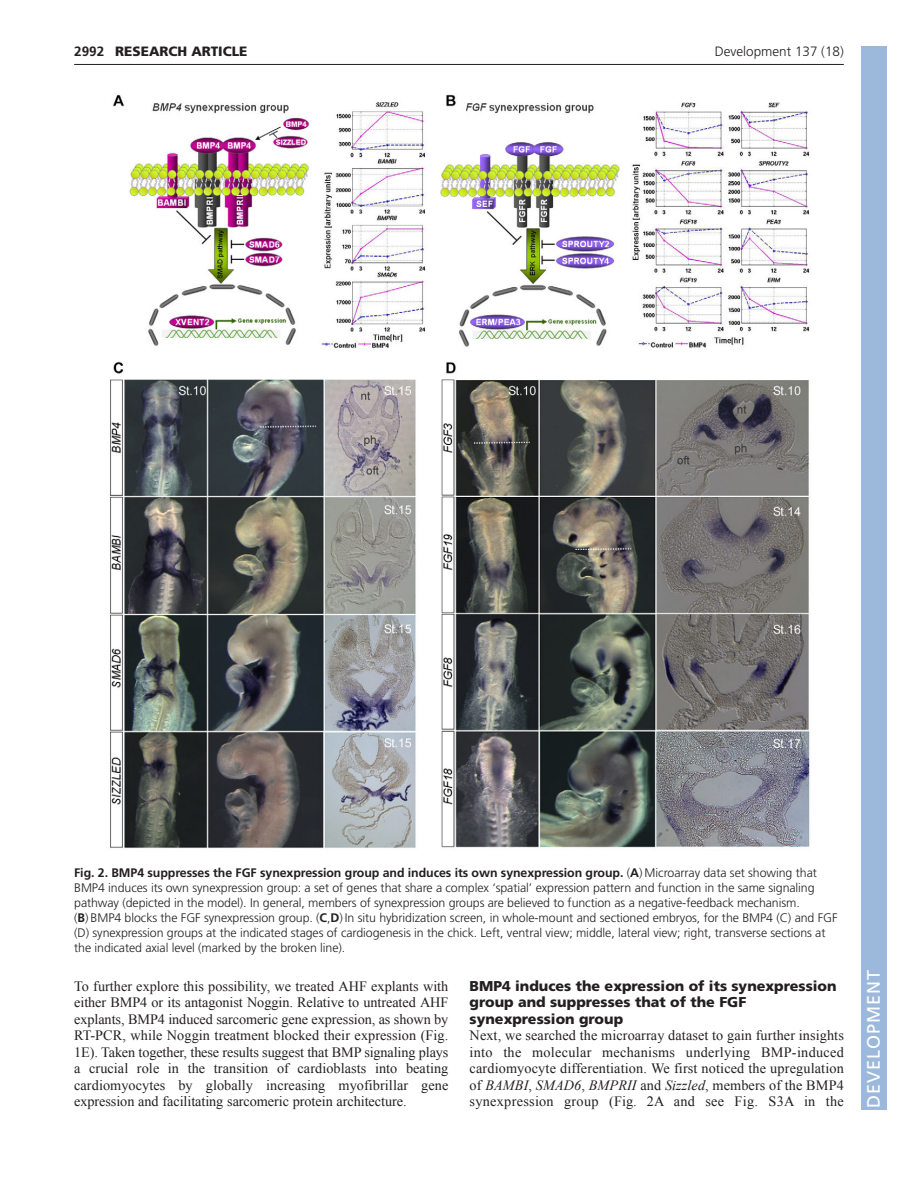
<style>
.page{position:relative;width:918px;height:1188px;background:#fff}
.page>*{position:absolute;margin:0;border:0;box-sizing:border-box;transform-origin:0 0}
.t1{font:18px "Frutiger LT Std";letter-spacing:.055em;color:#fff}
.t2{font:14.25px/16.5px "Times New Roman";color:#231f20;text-align:justify}
.t3{font:900 14.25px/16.5px "Frutiger LT Std";color:#231f20}
.t4{font:300 13.5px "Frutiger LT Std";color:#231f20}
.t5{font:900 13.5px "Frutiger LT Std";color:#231f20}
.t6{font:700 13.5px "Frutiger LT Std";color:#231f20}
.t7{font:300 12.3px/15px "Frutiger LT Std";letter-spacing:-.005em;color:#231f20}
.s1{font-weight:700}
.s2{font-style:italic}
</style>
<div class="page">
<hr style="left:74px;top:64px;width:770px;height:1px;background:#231f20">
<img style="left:110px;top:94px;width:700px;height:755px">
<div style="left:861px;top:46px;width:25px;height:1064px;background:#9cb9db"></div>
<p class="t6" style="left:74px;top:46px;width:32px">2992</p>
<p class="t5" style="left:115px;top:46px;width:134px">RESEARCH ARTICLE</p>
<p class="t4" style="left:715px;top:46px;width:131px">Development 137 (18)</p>
<p class="t7" style="left:74px;top:866px;width:765px"><span class="s1">Fig. 2. BMP4 suppresses the FGF synexpression group and induces its own synexpression group.</span> (<span class="s1">A</span>) Microarray data set showing that BMP4 induces its own synexpression group: a set of genes that share a complex ‘spatial’ expression pattern and function in the same signaling pathway (depicted in the model). In general, members of synexpression groups are believed to function as a negative-feedback mechanism.<br>(<span class="s1">B</span>) BMP4 blocks the FGF synexpression group. (<span class="s1">C</span>,<span class="s1">D</span>) In situ hybridization screen, in whole-mount and sectioned embryos, for the BMP4 (C) and FGF (D) synexpression groups at the indicated stages of cardiogenesis in the chick. Left, ventral view; middle, lateral view; right, transverse sections at the indicated axial level (marked by the broken line).</p>
<p class="t2" style="left:74px;top:978px;width:376px">To further explore this possibility, we treated AHF explants with either BMP4 or its antagonist Noggin. Relative to untreated AHF explants, BMP4 induced sarcomeric gene expression, as shown by RT-PCR, while Noggin treatment blocked their expression (Fig.<br>1E). Taken together, these results suggest that BMP signaling plays a crucial role in the transition of cardioblasts into beating cardiomyocytes by globally increasing myofibrillar gene expression and facilitating sarcomeric protein architecture.</p>
<p class="t3" style="left:470px;top:979px;width:368px">BMP4 induces the expression of its synexpression group and suppresses that of the FGF synexpression group</p>
<p class="t2" style="left:470px;top:1027px;width:376px">Next, we searched the microarray dataset to gain further insights into the molecular mechanisms underlying BMP-induced cardiomyocyte differentiation. We first noticed the upregulation of <span class="s2">BAMBI</span>, <span class="s2">SMAD6</span>, <span class="s2">BMPRII</span> and <span class="s2">Sizzled</span>, members of the BMP4 synexpression group (Fig. 2A and see Fig. S3A in the</p>
<p class="t1" style="left:863px;top:1108px;width:140px;rotate:-90deg">DEVELOPMENT</p>
</div>
